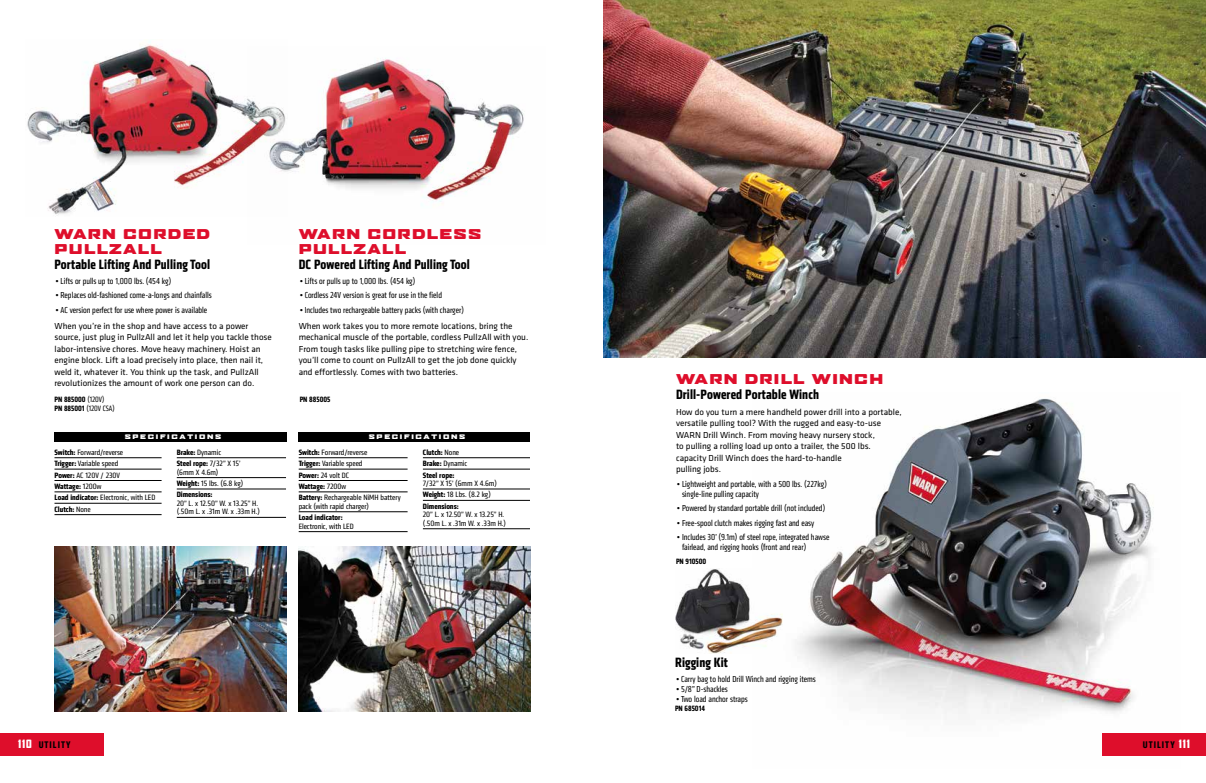
<style>
.page{position:relative;width:1206px;height:783px;background:#fff}
.page>*{position:absolute;margin:0;border:0;box-sizing:border-box;transform-origin:0 0}
.t1{font:700 14px "Klavika Condensed";letter-spacing:.01em;color:#000}
.t2{font:900 expanded 13px/15.6px "Agency FB";letter-spacing:.1em;color:#de0e2b}
.t3{font:700 10px "Klavika Condensed";letter-spacing:.1em;color:#000}
.t4{font:9px/11.5px "Klavika Basic";color:#000}
.t5{font:9px/10px "Klavika Condensed";color:#000}
.t6{font:8px/11.4px "Klavika Condensed";color:#000;scale:1.09 1}
.t7{font:700 8px/11.4px "Klavika Condensed";color:#000;scale:1.09 1}
.t8{font:700 8px/9.6px "Klavika Condensed";color:#000}
.t9{font:900 expanded 6px "Agency FB";letter-spacing:.28em;color:#fff}
.s1{font-weight:400}
.s2{font-weight:700}
.s3{font-family:"Agency FB";font-weight:900;font-size:11px;color:#fff}
</style>
<div class="page">
<img style="left:782px;top:398px;width:399px;height:358px">
<img style="left:603px;top:0;width:603px;height:357px">
<div style="left:0;top:733px;width:103px;height:22px;background:#de0e2b"></div>
<div style="left:1103px;top:733px;width:103px;height:22px;background:#de0e2b"></div>
<img style="left:287px;top:58px;width:237px;height:147px">
<img style="left:27px;top:41px;width:260px;height:174px">
<img style="left:54px;top:547px;width:232px;height:164px">
<img style="left:298px;top:547px;width:233px;height:164px">
<hr style="left:54px;top:458px;width:108px;height:1px;background:#000">
<hr style="left:54px;top:469px;width:108px;height:1px;background:#000">
<hr style="left:54px;top:480px;width:108px;height:1px;background:#000">
<hr style="left:54px;top:492px;width:108px;height:1px;background:#000">
<hr style="left:54px;top:503px;width:108px;height:1px;background:#000">
<hr style="left:54px;top:514px;width:108px;height:1px;background:#000">
<hr style="left:299px;top:458px;width:109px;height:1px;background:#000">
<hr style="left:299px;top:469px;width:109px;height:1px;background:#000">
<hr style="left:299px;top:480px;width:109px;height:1px;background:#000">
<hr style="left:299px;top:492px;width:109px;height:1px;background:#000">
<hr style="left:299px;top:512px;width:109px;height:1px;background:#000">
<hr style="left:299px;top:531px;width:109px;height:1px;background:#000">
<hr style="left:423px;top:458px;width:107px;height:1px;background:#000">
<hr style="left:423px;top:469px;width:107px;height:1px;background:#000">
<hr style="left:423px;top:489px;width:107px;height:1px;background:#000">
<hr style="left:423px;top:500px;width:107px;height:1px;background:#000">
<hr style="left:423px;top:529px;width:107px;height:1px;background:#000">
<hr style="left:177px;top:458px;width:109px;height:1px;background:#000">
<hr style="left:177px;top:477px;width:109px;height:1px;background:#000">
<hr style="left:177px;top:489px;width:109px;height:1px;background:#000">
<hr style="left:177px;top:517px;width:109px;height:1px;background:#000">
<div style="left:298px;top:432px;width:232px;height:10px;background:#000"></div>
<div style="left:54px;top:432px;width:232px;height:10px;background:#000"></div>
<img style="left:675px;top:569px;width:107px;height:85px">
<h2 class="t2" style="left:54px;top:226px;width:157px">WARN CORDED<br>PULLZALL</h2>
<h1 class="t1" style="left:54px;top:256px;width:157px">Portable Lifting And Pulling Tool</h1>
<p class="t5" style="left:55px;top:276px;width:117px">• Lifts or pulls up to 1,000 lbs. (454 kg)</p>
<p class="t5" style="left:55px;top:290px;width:158px">• Replaces old-fashioned come-a-longs and chainfalls</p>
<p class="t5" style="left:55px;top:305px;width:153px">• AC version perfect for use where power is available</p>
<p class="t4" style="left:54px;top:320px;width:219px">When you’re in the shop and have access to a power source, just plug in PullzAll and let it help you tackle those labor-intensive chores. Move heavy machinery. Hoist an engine block. Lift a load precisely into place, then nail it, weld it, whatever it. You think up the task, and PullzAll revolutionizes the amount of work one person can do.</p>
<h2 class="t2" style="left:299px;top:226px;width:184px">WARN CORDLESS<br>PULLZALL</h2>
<h1 class="t1" style="left:299px;top:256px;width:173px">DC Powered Lifting And Pulling Tool</h1>
<p class="t5" style="left:300px;top:276px;width:117px">• Lifts or pulls up to 1,000 lbs. (454 kg)</p>
<p class="t5" style="left:300px;top:290px;width:144px">• Cordless 24V version is great for use in the field</p>
<p class="t5" style="left:300px;top:305px;width:166px">• Includes two rechargeable battery packs (with charger)</p>
<p class="t4" style="left:299px;top:320px;width:231px">When work takes you to more remote locations, bring the mechanical muscle of the portable, cordless PullzAll with you.<br>From tough tasks like pulling pipe to stretching wire fence, you’ll come to count on PullzAll to get the job done quickly and effortlessly. Comes with two batteries.</p>
<p class="t8" style="left:54px;top:394px;width:62px">PN 885000 <span class="s1">(120V)<br></span>PN 885001 <span class="s1">(120V CSA)</span></p>
<p class="t8" style="left:300px;top:394px;width:32px">PN 885005</p>
<p class="t9" style="left:125px;top:433px;width:98px">SPECIFICATIONS</p>
<p class="t9" style="left:369px;top:433px;width:98px">SPECIFICATIONS</p>
<p class="t6" style="left:54px;top:446px;width:94px"><span class="s2">Switch:</span> Forward/reverse<br><span class="s2">Trigger:</span> Variable speed<br><span class="s2">Power:</span> AC 120V / 230V<br><span class="s2">Wattage:</span> 1200w<br><span class="s2">Load indicator:</span> Electronic, with LED<br><span class="s2">Clutch:</span> None</p>
<p class="t6" style="left:299px;top:446px;width:95px"><span class="s2">Switch:</span> Forward/reverse<br><span class="s2">Trigger:</span> Variable speed<br><span class="s2">Power:</span> 24 volt DC<br><span class="s2">Wattage:</span> 7200w<br><span class="s2">Battery:</span> Rechargeable NiMH battery</p>
<p class="t7" style="left:177px;top:446px;width:60px">Brake: <span class="s1">Dynamic<br></span>Steel rope: <span class="s1">7/32” X 15’</span></p>
<p class="t6" style="left:177px;top:466px;width:63px">(6mm X 4.6m)<br><span class="s2">Weight:</span> 15 lbs. (6.8 kg)<br><span class="s2">Dimensions:</span></p>
<p class="t6" style="left:177px;top:499px;width:78px;line-height:8.5px">20” L. x 12.50” W. x 13.25” H. (.50m L. x .31m W. x .33m H.)</p>
<p class="t6" style="left:299px;top:500px;width:66px">pack (with rapid charger)</p>
<p class="t7" style="left:299px;top:512px;width:42px">Load indicator:</p>
<p class="t6" style="left:299px;top:520px;width:52px">Electronic, with LED</p>
<p class="t7" style="left:423px;top:446px;width:42px">Clutch: <span class="s1">None<br></span>Brake: <span class="s1">Dynamic<br></span>Steel rope:</p>
<p class="t6" style="left:423px;top:478px;width:69px">7/32” X 15’ (6mm X 4.6m)<br><span class="s2">Weight:</span> 18 Lbs. (8.2 kg)<br><span class="s2">Dimensions:</span></p>
<p class="t6" style="left:423px;top:510px;width:78px;line-height:8.5px">20” L. x 12.50” W. x 13.25” H. (.50m L. x .31m W. x .33m H.)</p>
<h2 class="t2" style="left:676px;top:371px;width:209px">WARN DRILL WINCH</h2>
<h1 class="t1" style="left:676px;top:385px;width:144px">Drill-Powered Portable Winch</h1>
<p class="t4" style="left:676px;top:406px;width:227px">How do you turn a mere handheld power drill into a portable, versatile pulling tool? With the rugged and easy-to-use WARN Drill Winch. From moving heavy nursery stock,<br>to pulling a rolling load up onto a trailer, the 500 lbs. capacity Drill Winch does the hard-to-handle<br>pulling jobs.</p>
<p class="t5" style="left:682px;top:479px;width:147px;text-indent:-5px">• Lightweight and portable, with a 500 lbs. (227kg) single-line pulling capacity</p>
<p class="t5" style="left:677px;top:503px;width:150px">• Powered by standard portable drill (not included)</p>
<p class="t5" style="left:677px;top:518px;width:139px">• Free-spool clutch makes rigging fast and easy</p>
<p class="t5" style="left:682px;top:532px;width:149px;text-indent:-5px">• Includes 30’ (9.1m) of steel rope, integrated hawse fairlead, and rigging hooks (front and rear)</p>
<p class="t8" style="left:676px;top:557px;width:32px">PN 910500</p>
<h1 class="t1" style="left:675px;top:653px;width:54px">Rigging Kit</h1>
<p class="t5" style="left:676px;top:674px;width:141px">• Carry bag to hold Drill Winch and rigging items</p>
<p class="t5" style="left:676px;top:684px;width:53px">• 5/8” D-shackles</p>
<p class="t5" style="left:676px;top:694px;width:73px">• Two load anchor straps</p>
<p class="t8" style="left:675px;top:704px;width:31px">PN 685014</p>
<p class="t3" style="left:18px;top:738px;width:54px"><span class="s3">110</span> UTILITY</p>
<p class="t3" style="left:1143px;top:738px;width:49px">UTILITY <span class="s3">111</span></p>
</div>
